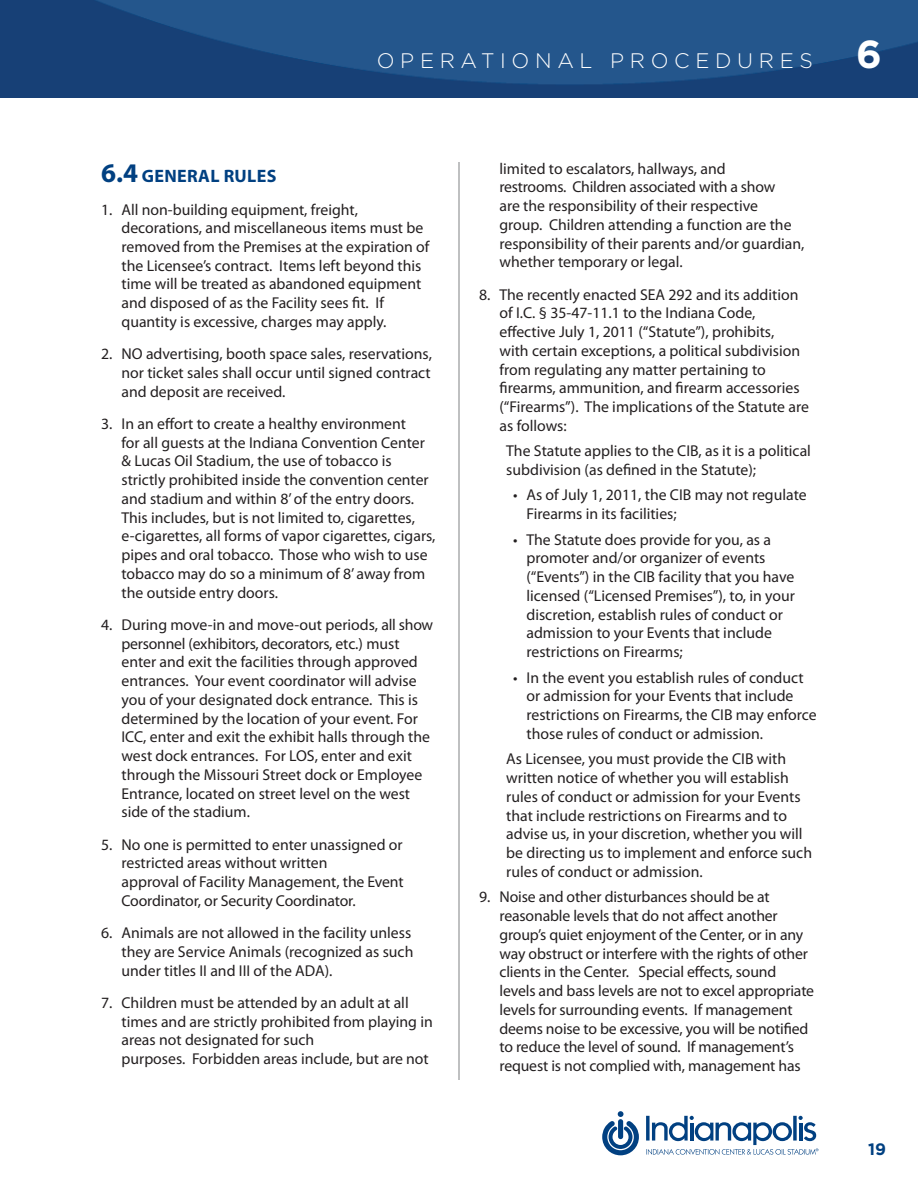
<style>
.page{position:relative;width:918px;height:1188px;background:#fff}
.page>*{position:absolute;margin:0;border:0;box-sizing:border-box;transform-origin:0 0}
.t1{font:300 21px "Gotham";letter-spacing:.27em;color:#fff}
.t2{font:700 18px "Myriad Pro";letter-spacing:.02em;color:#014081}
.t3{font:700 16.5px "Gotham";color:#014081}
.t4{font:15.75px/18.8px "Myriad Pro";color:#231f20}
.s1{font-weight:700;font-size:39px}
.s2{font-size:27px}
</style>
<div class="page">
<svg style="left:602px;top:1111px;width:37px;height:44px"></svg>
<svg style="left:646px;top:1116px;width:172px;height:39px"></svg>
<img style="left:14px;top:0;width:904px;height:97px">
<hr style="left:459px;top:162px;width:1px;height:918px;background:#808285">
<img style="left:0;top:0;width:14px;height:97px">
<h1 class="t1" style="left:377px;top:47px;width:507px">OPERATIONAL PROCEDURES <span class="s1">6</span></h1>
<p class="t2" style="left:101px;top:164px;width:177px"><span class="s2">6.4</span> GENERAL RULES</p>
<p class="t4" style="left:122px;top:200px;width:310px;text-indent:-20px">1. All non-building equipment, freight, decorations, and miscellaneous items must be removed from the Premises at the expiration of the Licensee’s contract. Items left beyond this time will be treated as abandoned equipment and disposed of as the Facility sees fit. If quantity is excessive, charges may apply.</p>
<p class="t4" style="left:122px;top:344px;width:312px;text-align:justify;text-indent:-20px">2. NO advertising, booth space sales, reservations, nor ticket sales shall occur until signed contract and deposit are received.</p>
<p class="t4" style="left:122px;top:414px;width:315px;text-indent:-20px">3. In an effort to create a healthy environment<br>for all guests at the Indiana Convention Center &amp; Lucas Oil Stadium, the use of tobacco is strictly prohibited inside the convention center and stadium and within 8’ of the entry doors.<br>This includes, but is not limited to, cigarettes, e-cigarettes, all forms of vapor cigarettes, cigars, pipes and oral tobacco. Those who wish to use tobacco may do so a minimum of 8’ away from the outside entry doors.</p>
<p class="t4" style="left:122px;top:615px;width:313px;text-indent:-20px">4. During move-in and move-out periods, all show personnel (exhibitors, decorators, etc.) must enter and exit the facilities through approved entrances. Your event coordinator will advise you of your designated dock entrance. This is determined by the location of your event. For ICC, enter and exit the exhibit halls through the west dock entrances. For LOS, enter and exit through the Missouri Street dock or Employee Entrance, located on street level on the west side of the stadium.</p>
<p class="t4" style="left:122px;top:835px;width:284px;text-indent:-20px">5. No one is permitted to enter unassigned or restricted areas without written<br>approval of Facility Management, the Event Coordinator, or Security Coordinator.</p>
<p class="t4" style="left:122px;top:923px;width:293px;text-indent:-20px">6. Animals are not allowed in the facility unless they are Service Animals (recognized as such under titles II and III of the ADA).</p>
<p class="t4" style="left:122px;top:993px;width:313px;text-indent:-20px">7. Children must be attended by an adult at all times and are strictly prohibited from playing in areas not designated for such<br>purposes. Forbidden areas include, but are not</p>
<p class="t4" style="left:500px;top:159px;width:307px">limited to escalators, hallways, and<br>restrooms. Children associated with a show<br>are the responsibility of their respective group. Children attending a function are the responsibility of their parents and/or guardian, whether temporary or legal.</p>
<p class="t4" style="left:500px;top:285px;width:311px;text-indent:-20px">8. The recently enacted SEA 292 and its addition of I.C. § 35-47-11.1 to the Indiana Code, effective July 1, 2011 (“Statute”), prohibits,<br>with certain exceptions, a political subdivision from regulating any matter pertaining to firearms, ammunition, and firearm accessories (“Firearms”). The implications of the Statute are as follows:</p>
<p class="t4" style="left:506px;top:441px;width:306px">The Statute applies to the CIB, as it is a political subdivision (as defined in the Statute);</p>
<p class="t4" style="left:527px;top:486px;width:282px;text-indent:-13px">• As of July 1, 2011, the CIB may not regulate<br>Firearms in its facilities;</p>
<p class="t4" style="left:527px;top:530px;width:270px;text-indent:-13px">• The Statute does provide for you, as a promoter and/or organizer of events (“Events”) in the CIB facility that you have licensed (“Licensed Premises”), to, in your discretion, establish rules of conduct or admission to your Events that include restrictions on Firearms;</p>
<p class="t4" style="left:527px;top:668px;width:292px;text-indent:-13px">• In the event you establish rules of conduct or admission for your Events that include restrictions on Firearms, the CIB may enforce those rules of conduct or admission.</p>
<p class="t4" style="left:506px;top:750px;width:307px">As Licensee, you must provide the CIB with written notice of whether you will establish rules of conduct or admission for your Events that include restrictions on Firearms and to advise us, in your discretion, whether you will be directing us to implement and enforce such rules of conduct or admission.</p>
<p class="t4" style="left:500px;top:887px;width:316px;text-indent:-20px">9. Noise and other disturbances should be at reasonable levels that do not affect another group’s quiet enjoyment of the Center, or in any way obstruct or interfere with the rights of other clients in the Center. Special effects, sound levels and bass levels are not to excel appropriate levels for surrounding events. If management deems noise to be excessive, you will be notified to reduce the level of sound. If management’s request is not complied with, management has</p>
<p class="t3" style="left:868px;top:1138px;width:19px">19</p>
</div>
